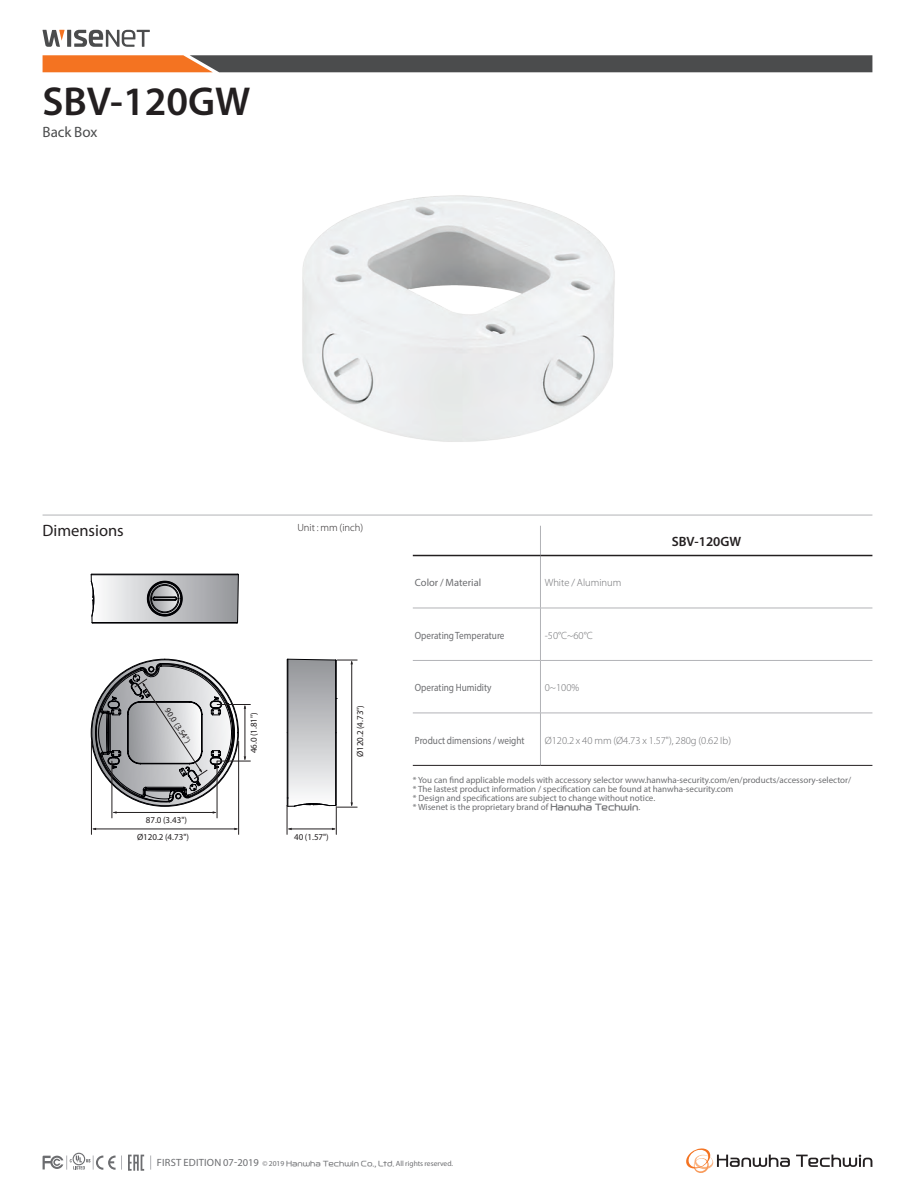
<style>
.page{position:relative;width:915px;height:1191px;background:#fff}
.page>*{position:absolute;margin:0;border:0;box-sizing:border-box;transform-origin:0 0}
.t1{font:600 40.5px "Myriad Pro";color:#231f20}
.t2{font:16.5px "Myriad Pro";color:#231f20}
.t3{font:15px "Myriad Pro";color:#4b4c4d}
.t4{font:600 13.5px "Myriad Pro";color:#231f20}
.t5{font:300 10.5px "Myriad Pro";color:#6c6d70}
.t6{font:10.5px "Myriad Pro";color:#6c6d70;scale:.88 1}
.t7{font:10.5px "Myriad Pro";color:#6c6d70}
.t8{font:300 10.5px "Myriad Pro";color:#231f20}
.t9{font:9px/9px "Myriad Pro";color:#6c6d70}
.t10{font:9px "Myriad Pro";color:#231f20}
.t11{font:8.55px "Myriad Pro";color:#231f20}
.t12{font:7.5px "Myriad Pro";color:#6c6d70}
.s1{font-family:"Hanwha R OTF"}
.s2{font-size:10.5px}
.s3{font-family:"Hanwha L OTF"}
</style>
<div class="page">
<svg style="left:43px;top:55px;width:829px;height:17px;background:#6e5749"></svg>
<svg style="left:67px;top:30px;width:4px;height:17px"></svg>
<svg style="left:74px;top:30px;width:76px;height:17px"></svg>
<svg style="left:42px;top:30px;width:23px;height:17px"></svg>
<svg style="left:540px;top:526px;width:1px;height:29px"></svg>
<hr style="left:540px;top:556px;width:1px;height:52px;background:#b2b3b7">
<hr style="left:412px;top:608px;width:128px;height:1px;background:#b2b3b7">
<hr style="left:412px;top:660px;width:128px;height:1px;background:#b2b3b7">
<hr style="left:412px;top:712px;width:128px;height:1px;background:#b2b3b7">
<hr style="left:540px;top:608px;width:332px;height:1px;background:#b2b3b7">
<hr style="left:540px;top:608px;width:1px;height:52px;background:#b2b3b7">
<hr style="left:540px;top:660px;width:332px;height:1px;background:#b2b3b7">
<hr style="left:540px;top:660px;width:1px;height:52px;background:#b2b3b7">
<hr style="left:540px;top:712px;width:332px;height:1px;background:#b2b3b7">
<hr style="left:540px;top:713px;width:1px;height:52px;background:#b2b3b7">
<hr style="left:412px;top:555px;width:128px;height:1px;background:#231f20">
<hr style="left:540px;top:555px;width:332px;height:1px;background:#231f20">
<hr style="left:412px;top:765px;width:128px;height:1px;background:#231f20">
<hr style="left:540px;top:765px;width:332px;height:1px;background:#231f20">
<svg style="left:686px;top:1148px;width:103px;height:25px"></svg>
<svg style="left:796px;top:1154px;width:76px;height:12px"></svg>
<svg style="left:121px;top:1155px;width:1px;height:14px"></svg>
<svg style="left:150px;top:1155px;width:1px;height:14px"></svg>
<svg style="left:42px;top:1152px;width:73px;height:17px"></svg>
<svg style="left:128px;top:1154px;width:16px;height:16px"></svg>
<img style="left:302px;top:195px;width:313px;height:247px">
<hr style="left:43px;top:514px;width:829px;height:1px;background:#b2b3b7">
<hr style="left:93px;top:623px;width:144px;height:1px;background:#000003">
<svg style="left:91px;top:573px;width:148px;height:50px;background:#adaeb0"></svg>
<hr style="left:217px;top:760px;width:33px;height:1px;background:#231f20">
<hr style="left:217px;top:704px;width:33px;height:1px;background:#231f20">
<svg style="left:286px;top:658px;width:71px;height:176px"></svg>
<hr style="left:91px;top:741px;width:1px;height:93px;background:#231f20">
<hr style="left:238px;top:741px;width:1px;height:93px;background:#231f20">
<hr style="left:93px;top:828px;width:144px;height:1px;background:#231f20">
<hr style="left:112px;top:761px;width:1px;height:57px;background:#231f20">
<hr style="left:217px;top:761px;width:1px;height:57px;background:#231f20">
<hr style="left:114px;top:812px;width:101px;height:1px;background:#231f20">
<svg style="left:90px;top:662px;width:156px;height:142px"></svg>
<div style="left:354px;top:688px;width:12px;height:86px;background:#fff"></div>
<div style="left:292px;top:830px;width:39px;height:12px;background:#fff"></div>
<h1 class="t1" style="left:43px;top:76px;width:209px">SBV-120GW</h1>
<h3 class="t3" style="left:43px;top:122px;width:56px">Back Box</h3>
<h2 class="t2" style="left:43px;top:520px;width:83px">Dimensions</h2>
<p class="t8" style="left:297px;top:521px;width:67px">Unit : mm (inch)</p>
<p class="t11" style="left:171px;top:706px;width:41px;rotate:57deg">90.0 (3.54”)</p>
<p class="t11" style="left:147px;top:814px;width:39px">87.0(3.43”)</p>
<p class="t10" style="left:137px;top:831px;width:53px">Ø120.2 (4.73")</p>
<p class="t10" style="left:146px;top:814px;width:43px">87.0 (3.43")</p>
<p class="t11" style="left:140px;top:832px;width:52px">Ø120.2 (4.73”)</p>
<p class="t11" style="left:247px;top:750px;width:41px;rotate:-90deg">46.0 (1.81”)</p>
<p class="t10" style="left:248px;top:753px;width:43px;rotate:-90deg">46.0 (1.81")</p>
<p class="t10" style="left:354px;top:757px;width:53px;rotate:-90deg">Ø120.2 (4.73")</p>
<p class="t11" style="left:355px;top:758px;width:52px;rotate:-90deg">Ø120.2 (4.73”)</p>
<p class="t10" style="left:294px;top:831px;width:36px">40 (1.57")</p>
<p class="t11" style="left:292px;top:832px;width:35px">40 (1.57”)</p>
<p class="t7" style="left:415px;top:576px;width:68px">Color / Material</p>
<p class="t5" style="left:544px;top:576px;width:78px">White / Aluminum</p>
<p class="t6" style="left:415px;top:628px;width:103px">Operating Temperature</p>
<p class="t5" style="left:544px;top:629px;width:50px">-50°C~60°C</p>
<p class="t6" style="left:415px;top:681px;width:89px">Operating Humidity</p>
<p class="t5" style="left:544px;top:681px;width:36px">0~100%</p>
<h3 class="t4" style="left:671px;top:533px;width:71px">SBV-120GW</h3>
<p class="t6" style="left:415px;top:733px;width:126px">Product dimensions / weight</p>
<p class="t5" style="left:544px;top:733px;width:188px">Ø120.2 x 40 mm (Ø4.73 x 1.57"), 280g (0.62 Ib)</p>
<p class="t9" style="left:412px;top:775px;width:440px">* You can find applicable models with accessory selector www.hanwha-security.com/en/products/accessory-selector/ * The lastest product information / specification can be found at hanwha-security.com<br>* Design and specifications are subject to change without notice.<br>* Wisenet is the proprietary brand of <span class="s1">Hanwha Techwin</span>.</p>
<p class="t12" style="left:157px;top:1159px;width:297px"><span class="s2">FIRST EDITION 07-2019</span> © 2019 <span class="s3">Hanwha Techwin Co., Ltd.</span> All rights reserved.</p>
</div>
